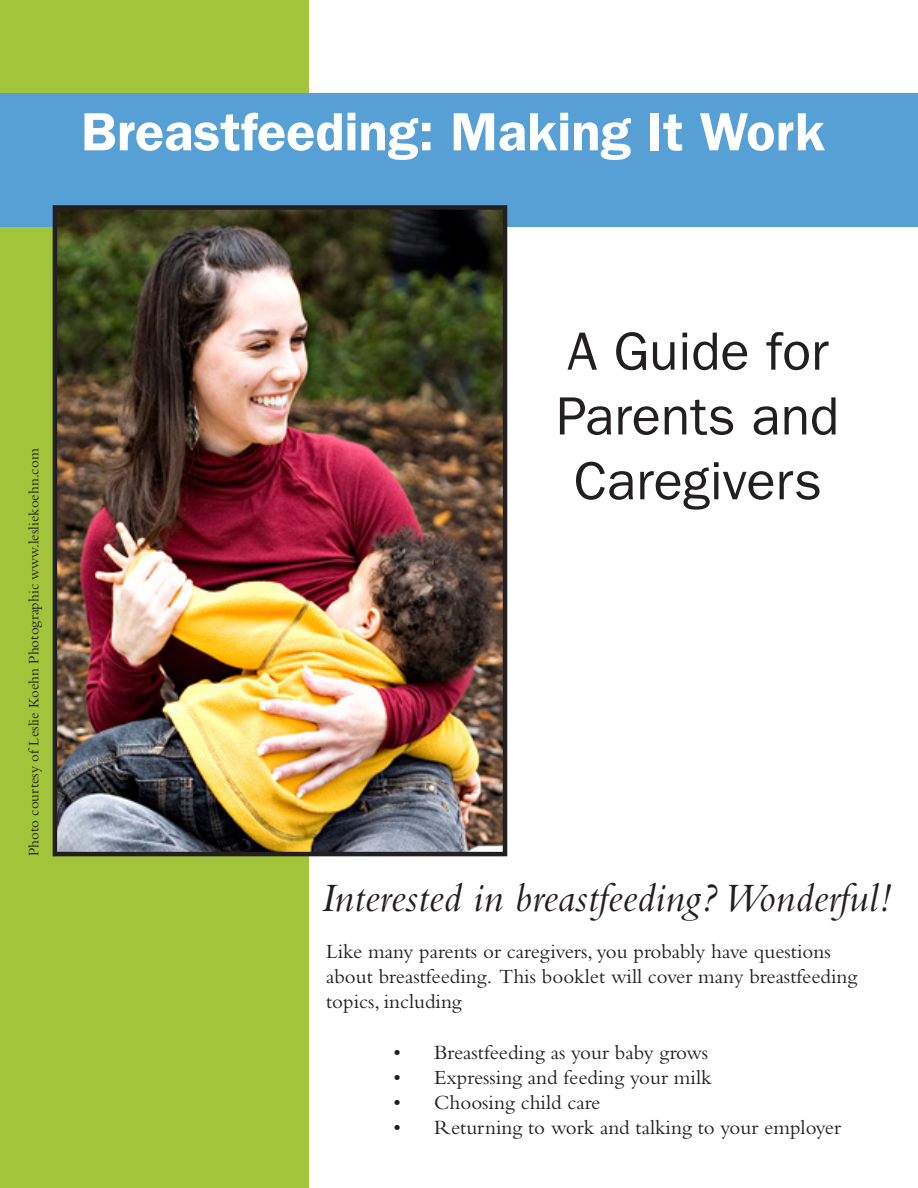
<style>
.page{position:relative;width:918px;height:1188px;background:#fff}
.page>*{position:absolute;margin:0;border:0;box-sizing:border-box;transform-origin:0 0}
.t1{font:54px/64.8px "ITC Franklin Gothic Std";color:#231f20;text-align:center}
.t2{font:600 54px "ITC Franklin Gothic Std";color:#fff}
.t3{font:italic 42px "Bembo Std";color:#231f20}
.t4{font:21px/25.2px "Bembo Std";color:#231f20}
.t5{font:15px "Bembo Std";color:#231f20}
</style>
<div class="page">
<div style="left:0;top:0;width:309px;height:1188px;background:#a1c43a"></div>
<div style="left:0;top:93px;width:918px;height:133px;background:#56a0d5"></div>
<img style="left:58px;top:210px;width:444px;height:641px">
<div style="left:53px;top:205px;width:454px;height:651px;border:4px solid #231f20"></div>
<h1 class="t2" style="left:81px;top:100px;width:746px">Breastfeeding: Making It Work</h1>
<p class="t5" style="left:25px;top:856px;width:409px;rotate:-90deg">Photo courtesy of Leslie Koehn Photographic www.lesliekoehn.com</p>
<h1 class="t1" style="left:556px;top:319px;width:284px">A Guide for<br>Parents and<br>Caregivers</h1>
<h2 class="t3" style="left:321px;top:873px;width:571px">Interested in breastfeeding? Wonderful!</h2>
<p class="t4" style="left:326px;top:938px;width:533px">Like many parents or caregivers, you probably have questions about breastfeeding. This booklet will cover many breastfeeding topics, including</p>
<p class="t4" style="left:394px;top:1039px;width:316px">• Breastfeeding as your baby grows</p>
<p class="t4" style="left:394px;top:1064px;width:319px">• Expressing and feeding your milk</p>
<p class="t4" style="left:394px;top:1089px;width:208px">• Choosing child care</p>
<p class="t4" style="left:394px;top:1115px;width:449px">• Returning to work and talking to your employer</p>
</div>
